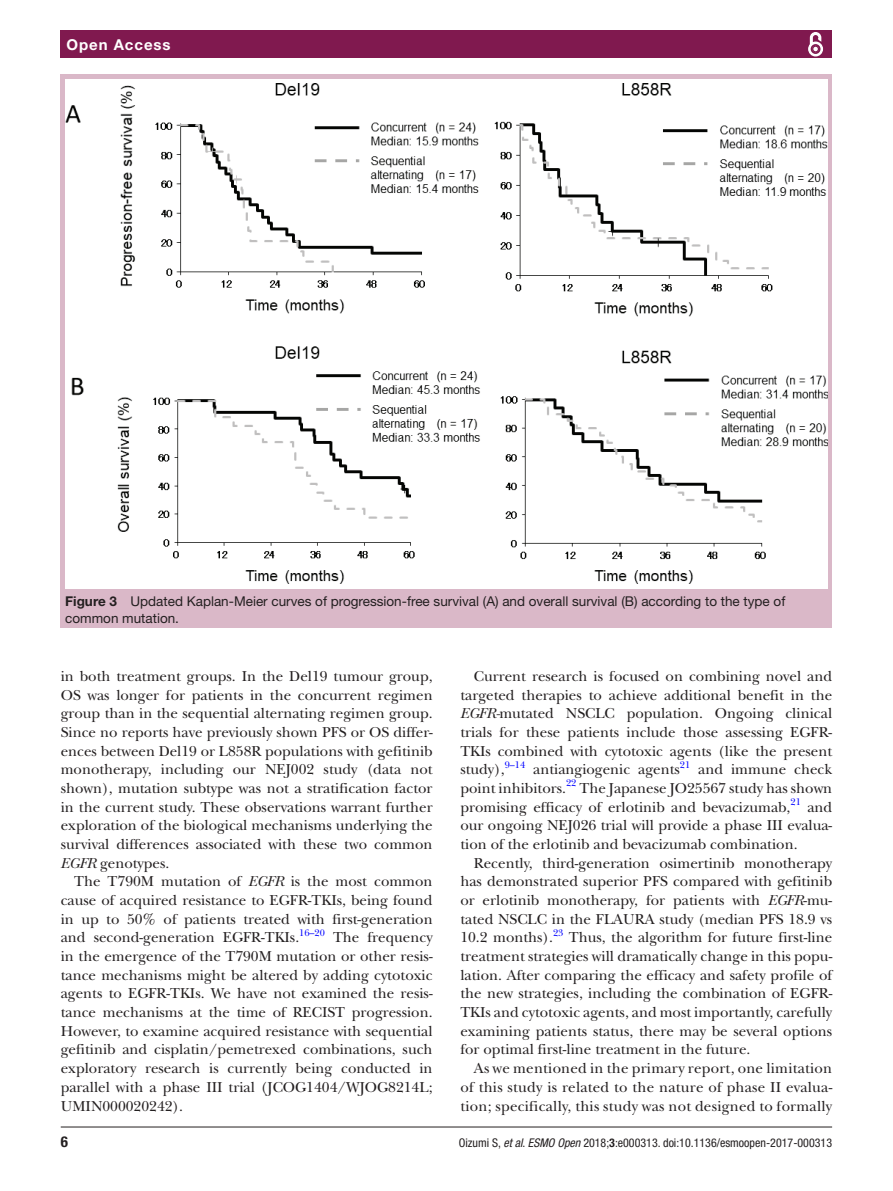
<style>
.page{position:relative;width:893px;height:1191px;background:#fff}
.page>*{position:absolute;margin:0;border:0;box-sizing:border-box;transform-origin:0 0}
.t1{font:15px/18.6px "New Baskerville";color:#231f20;text-align:justify}
.t2{font:700 15px "Helvetica Neue LT Std";letter-spacing:.065em;color:#fff}
.t3{font:700 condensed 15px "Helvetica Neue LT Std";color:#231f20}
.t4{font:13.5px/16.5px "Helvetica Neue LT Std";color:#231f20}
.t5{font:condensed 12px "Helvetica Neue LT Std";color:#231f20}
.t6{font:9.9px "New Baskerville";color:#00f}
.s1{font-weight:700}
.s2{font-style:italic}
</style>
<div class="page">
<div style="left:61px;top:31px;width:771px;height:27px;background:#80194f"></div>
<svg style="left:808px;top:32px;width:15px;height:25px"></svg>
<div style="left:812px;top:45px;width:7px;height:8px;border:1px solid #80194f;border-radius:50%"></div>
<hr style="left:61px;top:1126px;width:771px;height:1px;background:#231f20">
<svg style="left:61px;top:74px;width:771px;height:553px;fill:#dab8c8"></svg>
<img style="left:66px;top:83px;width:762px;height:501px">
<p class="t2" style="left:66px;top:35px;width:106px">Open Access</p>
<p class="t4" style="left:65px;top:593px;width:722px"><span class="s1">Figure 3</span> Updated Kaplan-Meier curves of progression-free survival (A) and overall survival (B) according to the type of common mutation.</p>
<p class="t1" style="left:61px;top:667px;width:373px">in both treatment groups. In the Del19 tumour group, OS was longer for patients in the concurrent regimen group than in the sequential alternating regimen group.<br>Since no reports have previously shown PFS or OS differ&shy;ences between Del19 or L858R populations with gefitinib monotherapy, including our NEJ002 study (data not shown), mutation subtype was not a stratification factor in the current study. These observations warrant further exploration of the biological mechanisms underlying the survival differences associated with these two common <span class="s2">EGFR</span> genotypes.</p>
<p class="t1" style="left:61px;top:872px;width:373px;text-indent:14px">The T790M mutation of <span class="s2">EGFR</span> is the most common cause of acquired resistance to EGFR-TKIs, being found in up to 50% of patients treated with first-generation and second-generation EGFR-TKIs.</p>
<p class="t6" style="left:299px;top:926px;width:27px">16–20</p>
<p class="t1" style="left:61px;top:928px;width:373px;text-indent:272px">The frequency in the emergence of the T790M mutation or other resis&shy;tance mechanisms might be altered by adding cytotoxic agents to EGFR-TKIs. We have not examined the resis&shy;tance mechanisms at the time of RECIST progression.<br>However, to examine acquired resistance with sequential gefitinib and cisplatin/pemetrexed combinations, such exploratory research is currently being conducted in parallel with a phase III trial (JCOG1404/WJOG8214L; UMIN000020242).</p>
<p class="t1" style="left:460px;top:667px;width:373px;text-indent:14px">Current research is focused on combining novel and targeted therapies to achieve additional benefit in the <span class="s2">EGFR-</span>mutated NSCLC population. Ongoing clinical trials for these patients include those assessing EGFR-TKIs combined with cytotoxic agents (like the present study),</p>
<p class="t1" style="left:533px;top:760px;width:148px">antiangiogenic agents</p>
<p class="t6" style="left:680px;top:758px;width:12px">21</p>
<p class="t1" style="left:698px;top:760px;width:136px">and immune check</p>
<p class="t1" style="left:460px;top:779px;width:107px">point inhibitors.</p>
<p class="t6" style="left:566px;top:777px;width:12px">22</p>
<p class="t6" style="left:505px;top:758px;width:22px">9–14</p>
<p class="t1" style="left:460px;top:779px;width:373px;text-indent:119px">The Japanese JO25567 study has shown promising efficacy of erlotinib and bevacizumab,<sup>21</sup> and our ongoing NEJ026 trial will provide a phase III evalua&shy;tion of the erlotinib and bevacizumab combination.</p>
<p class="t1" style="left:460px;top:853px;width:373px;text-indent:14px">Recently, third-generation osimertinib monotherapy has demonstrated superior PFS compared with gefitinib or erlotinib monotherapy, for patients with <span class="s2">EGFR</span>-mu&shy;tated NSCLC in the FLAURA study (median PFS 18.9 vs 10.2 months).</p>
<p class="t6" style="left:553px;top:926px;width:12px">23</p>
<p class="t1" style="left:460px;top:928px;width:373px;text-indent:109px">Thus, the algorithm for future first-line treatment strategies will dramatically change in this popu&shy;lation. After comparing the efficacy and safety profile of the new strategies, including the combination of EGFR-TKIs and cytotoxic agents, and most importantly, carefully examining patients status, there may be several options for optimal first-line treatment in the future.</p>
<p class="t1" style="left:460px;top:1059px;width:373px;text-indent:14px">As we mentioned in the primary report, one limitation of this study is related to the nature of phase II evalua&shy;tion; specifically, this study was not designed to formally</p>
<p class="t3" style="left:61px;top:1132px;width:9px">6</p>
<p class="t5" style="left:459px;top:1135px;width:375px">Oizumi S, <span class="s2">et al</span>. <span class="s2">ESMO Open</span> 2018;<span class="s1">3</span>:e000313. doi:10.1136/esmoopen-2017-000313</p>
</div>
